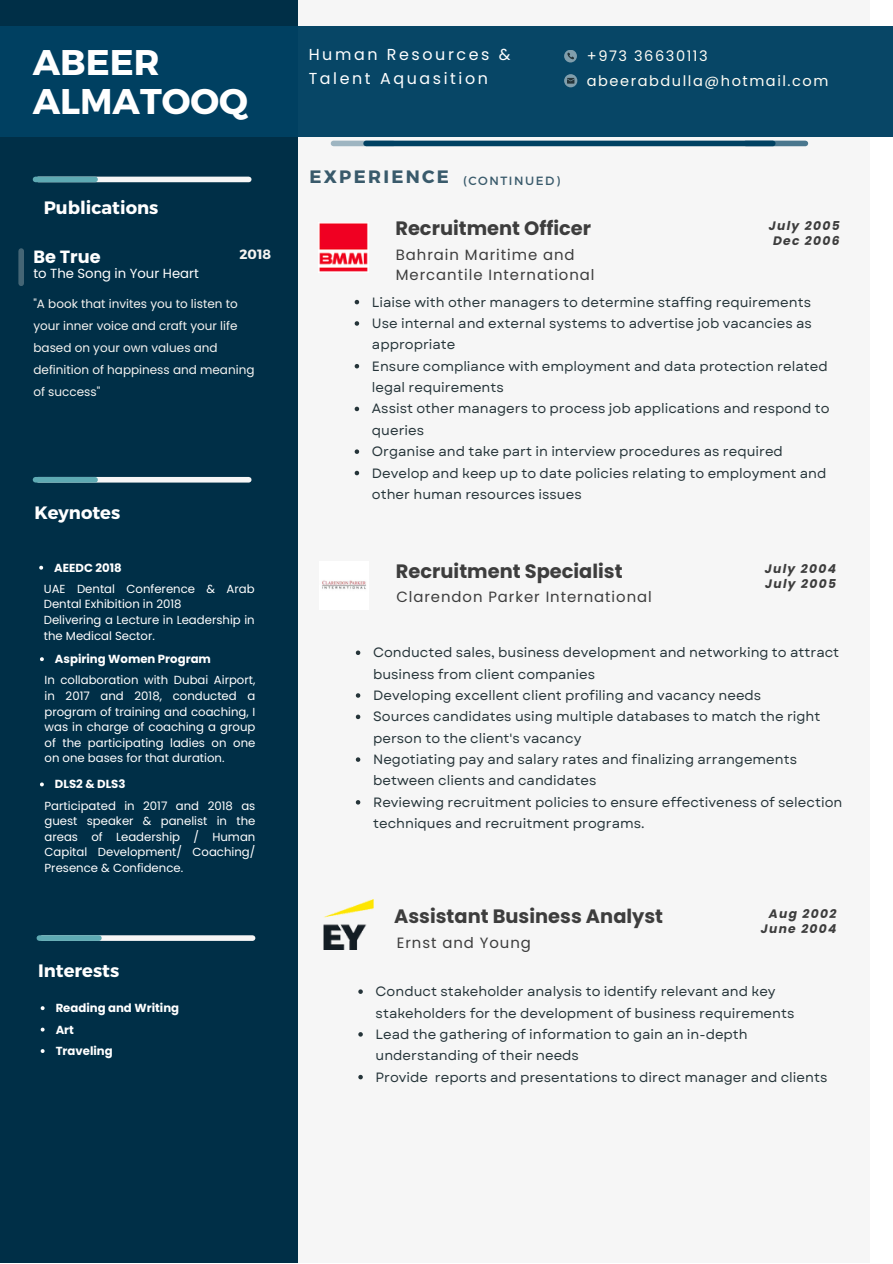
<style>
.page{position:relative;width:893px;height:1264px;background:#fff}
.page>*{position:absolute;margin:0;border:0;box-sizing:border-box;transform-origin:0 0}
.t1{font:700 35.7px "Montserrat";color:#fff}
.t2{font:700 19.35px "Poppins";color:#3d3d3d}
.t3{font:700 18px "Montserrat";color:#fff}
.t4{font:700 18px "Montserrat";letter-spacing:.13em;color:#395a6b}
.t5{font:700 17.7px "Poppins";color:#fff}
.t6{font:15.9px/23.5px "Poppins";letter-spacing:.165em;color:#fff}
.t7{font:14.85px/20.2px "Poppins";letter-spacing:.065em;color:#3d3d3d}
.t8{font:14.55px "Poppins";letter-spacing:.105em;color:#fffdf5}
.t9{font:13.5px/21.3px "Garet";color:#253439}
.t10{font:700 13.5px "Montserrat";color:#f6f4f1}
.t11{font:13.2px "Poppins";color:#fff}
.t12{font:italic 700 12.3px "Poppins";letter-spacing:.105em;color:#3d3d3d}
.t13{font:12px/22px "Poppins";color:#f6f4f1}
.t14{font:12px "Montserrat";letter-spacing:.13em;color:#395a6b}
.t15{font:11.7px/15.6px "Poppins";color:#fff}
.t16{font:700 11.7px "Poppins";color:#fff}
</style>
<div class="page">
<div style="left:0;top:0;width:298px;height:1262px;background:#002f47"></div>
<svg style="left:39px;top:565px;width:4px;height:4px"></svg>
<svg style="left:40px;top:657px;width:4px;height:4px"></svg>
<svg style="left:40px;top:782px;width:4px;height:4px"></svg>
<div style="left:298px;top:0;width:571px;height:1262px;background:#f6f6f6"></div>
<img style="left:322px;top:580px;width:44px;height:9px">
<img style="left:323px;top:899px;width:50px;height:50px">
<svg style="left:354px;top:300px;width:5px;height:4px"></svg>
<svg style="left:354px;top:321px;width:5px;height:5px"></svg>
<svg style="left:354px;top:364px;width:5px;height:4px"></svg>
<svg style="left:354px;top:406px;width:5px;height:5px"></svg>
<svg style="left:354px;top:449px;width:5px;height:5px"></svg>
<svg style="left:354px;top:471px;width:5px;height:4px"></svg>
<svg style="left:356px;top:650px;width:4px;height:5px"></svg>
<svg style="left:356px;top:693px;width:4px;height:4px"></svg>
<svg style="left:356px;top:714px;width:4px;height:5px"></svg>
<svg style="left:356px;top:757px;width:4px;height:4px"></svg>
<svg style="left:356px;top:800px;width:4px;height:4px"></svg>
<svg style="left:358px;top:989px;width:5px;height:4px"></svg>
<svg style="left:358px;top:1032px;width:5px;height:4px"></svg>
<svg style="left:358px;top:1074px;width:5px;height:5px"></svg>
<div style="left:38px;top:177px;width:211px;height:5px;background:#f6f6f6"></div>
<div style="left:35px;top:177px;width:60px;height:5px;background:#5eaab3"></div>
<div style="left:38px;top:477px;width:211px;height:5px;background:#f6f6f6"></div>
<div style="left:35px;top:477px;width:60px;height:5px;background:#5eaab3"></div>
<div style="left:42px;top:935px;width:210px;height:5px;background:#f6f6f6"></div>
<div style="left:39px;top:935px;width:60px;height:5px;background:#5eaab3"></div>
<svg style="left:41px;top:1006px;width:4px;height:4px"></svg>
<svg style="left:41px;top:1027px;width:4px;height:4px"></svg>
<svg style="left:41px;top:1049px;width:4px;height:3px"></svg>
<div style="left:0;top:27px;width:892px;height:110px;background:#074666"></div>
<div style="left:366px;top:141px;width:406px;height:5px;background:#004162"></div>
<svg style="left:333px;top:141px;width:33px;height:5px"></svg>
<svg style="left:772px;top:141px;width:33px;height:5px"></svg>
<div style="left:18px;top:251px;width:6px;height:32px;background:#446575"></div>
<svg style="left:564px;top:74px;width:13px;height:13px"></svg>
<svg style="left:567px;top:78px;width:7px;height:6px"></svg>
<svg style="left:564px;top:50px;width:13px;height:12px"></svg>
<svg style="left:565px;top:53px;width:9px;height:8px"></svg>
<p class="t1" style="left:33px;top:39px;width:128px">ABEER</p>
<p class="t1" style="left:33px;top:78px;width:217px">ALMATOOQ</p>
<p class="t3" style="left:44px;top:196px;width:116px">Publications</p>
<p class="t10" style="left:239px;top:245px;width:33px">2018</p>
<p class="t13" style="left:33px;top:293px;width:222px">"A book that invites you to listen to your inner voice and craft your life based on your own values and definition of happiness and meaning of success"</p>
<p class="t5" style="left:33px;top:244px;width:69px">Be True</p>
<p class="t11" style="left:33px;top:264px;width:167px">to The Song in Your Heart</p>
<p class="t3" style="left:34px;top:501px;width:87px">Keynotes</p>
<p class="t16" style="left:54px;top:559px;width:69px">AEEDC 2018</p>
<p class="t15" style="left:44px;top:581px;width:212px">UAE Dental Conference &amp; Arab<br>Dental Exhibition in 2018</p>
<p class="t15" style="left:44px;top:612px;width:212px">Delivering a Lecture in Leadership in the Medical Sector.</p>
<p class="t16" style="left:55px;top:650px;width:157px">Aspiring Women Program</p>
<p class="t15" style="left:45px;top:672px;width:212px;text-align:justify">In collaboration with Dubai Airport, in 2017 and 2018, conducted a program of training and coaching, I was in charge of coaching a group of the participating ladies on one on one bases for that duration.</p>
<p class="t16" style="left:55px;top:776px;width:72px">DLS2 &amp; DLS3</p>
<p class="t15" style="left:45px;top:797px;width:212px;text-align:justify">Participated in 2017 and 2018 as guest speaker &amp; panelist in the areas of Leadership / Human Capital Development/ Coaching/ Presence &amp; Confidence.</p>
<p class="t3" style="left:38px;top:959px;width:82px">Interests</p>
<p class="t16" style="left:56px;top:999px;width:125px">Reading and Writing</p>
<p class="t16" style="left:56px;top:1021px;width:20px">Art</p>
<p class="t16" style="left:56px;top:1042px;width:59px">Traveling</p>
<p class="t6" style="left:309px;top:43px;width:203px">Human Resources &amp;<br>Talent Aquasition</p>
<p class="t8" style="left:586px;top:46px;width:122px">+973 36630113</p>
<p class="t8" style="left:586px;top:70px;width:243px">abeerabdulla@hotmail.com</p>
<p class="t4" style="left:309px;top:164px;width:141px">EXPERIENCE</p>
<p class="t14" style="left:463px;top:173px;width:98px">(CONTINUED)</p>
<p class="t2" style="left:395px;top:215px;width:197px">Recruitment Officer</p>
<p class="t12" style="left:768px;top:217px;width:72px">July 2005</p>
<p class="t12" style="left:773px;top:232px;width:68px">Dec 2006</p>
<p class="t7" style="left:396px;top:244px;width:200px">Bahrain Maritime and<br>Mercantile International</p>
<p class="t9" style="left:372px;top:291px;width:440px">Liaise with other managers to determine staffing requirements</p>
<p class="t9" style="left:372px;top:313px;width:441px">Use internal and external systems to advertise job vacancies as appropriate</p>
<p class="t9" style="left:372px;top:355px;width:457px">Ensure compliance with employment and data protection related legal requirements</p>
<p class="t9" style="left:372px;top:398px;width:459px">Assist other managers to process job applications and respond to queries</p>
<p class="t9" style="left:372px;top:441px;width:412px">Organise and take part in interview procedures as required</p>
<p class="t9" style="left:372px;top:462px;width:456px">Develop and keep up to date policies relating to employment and other human resources issues</p>
<p class="t2" style="left:396px;top:557px;width:228px">Recruitment Specialist</p>
<p class="t12" style="left:764px;top:560px;width:73px">July 2004</p>
<p class="t12" style="left:765px;top:575px;width:72px">July 2005</p>
<p class="t7" style="left:396px;top:587px;width:257px">Clarendon Parker International</p>
<p class="t9" style="left:373px;top:642px;width:467px">Conducted sales, business development and networking to attract business from client companies</p>
<p class="t9" style="left:373px;top:684px;width:389px">Developing excellent client profiling and vacancy needs</p>
<p class="t9" style="left:373px;top:706px;width:449px">Sources candidates using multiple databases to match the right person to the client's vacancy</p>
<p class="t9" style="left:373px;top:748px;width:425px">Negotiating pay and salary rates and finalizing arrangements between clients and candidates</p>
<p class="t9" style="left:373px;top:791px;width:470px">Reviewing recruitment policies to ensure effectiveness of selection techniques and recruitment programs.</p>
<p class="t2" style="left:394px;top:902px;width:270px">Assistant Business Analyst</p>
<p class="t12" style="left:768px;top:905px;width:69px">Aug 2002</p>
<p class="t12" style="left:760px;top:920px;width:77px">June 2004</p>
<p class="t7" style="left:397px;top:932px;width:135px">Ernst and Young</p>
<p class="t9" style="left:375px;top:980px;width:420px">Conduct stakeholder analysis to identify relevant and key stakeholders for the development of business requirements</p>
<p class="t9" style="left:375px;top:1023px;width:373px">Lead the gathering of information to gain an in-depth understanding of their needs</p>
<p class="t9" style="left:375px;top:1066px;width:453px">Provide reports and presentations to direct manager and clients</p>
</div>
